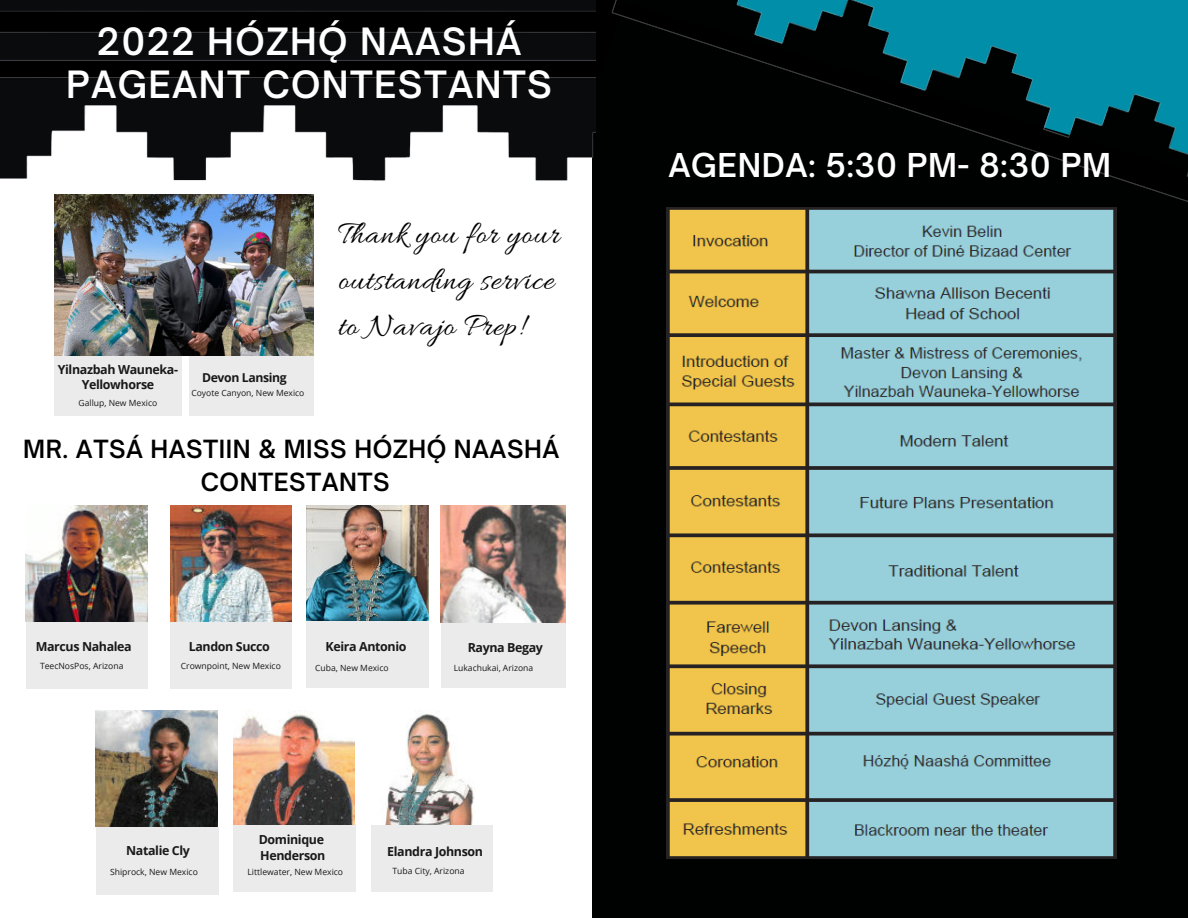
<style>
.page{position:relative;width:1188px;height:918px;background:#fff}
.page>*{position:absolute;margin:0;border:0;box-sizing:border-box;transform-origin:0 0}
.t1{font:600 36px/42.8px "Open Sauce One";letter-spacing:.04em;color:#fff;text-align:center}
.t2{font:33px/46.2px "Allura";letter-spacing:.02em;color:#000}
.t3{font:600 31.5px "Open Sauce One";letter-spacing:.02em;color:#fff}
.t4{font:600 24px/32.7px "Open Sauce One";letter-spacing:.02em;color:#000;text-align:center}
.t5{font:700 12.45px/15.6px "Open Sans";letter-spacing:-.03em;color:#191919;text-align:center}
.t6{font:700 12.3px "Open Sans";letter-spacing:-.03em;color:#191919}
.t7{font:8.55px "Open Sans";color:#191919}
</style>
<div class="page">
<div style="left:592px;top:0;width:596px;height:918px;background:#000101"></div>
<img style="left:0;top:0;width:595px;height:216px">
<img style="left:595px;top:0;width:593px;height:213px">
<div style="left:55px;top:346px;width:127px;height:70px;background:#ebebeb"></div>
<div style="left:189px;top:348px;width:125px;height:68px;background:#ebebeb"></div>
<div style="left:26px;top:621px;width:122px;height:68px;background:#ebebeb"></div>
<img style="left:26px;top:505px;width:121px;height:116px">
<div style="left:170px;top:621px;width:122px;height:68px;background:#ebebeb"></div>
<img style="left:170px;top:505px;width:122px;height:116px">
<div style="left:306px;top:620px;width:123px;height:68px;background:#ebebeb"></div>
<img style="left:306px;top:505px;width:123px;height:115px">
<div style="left:441px;top:621px;width:125px;height:67px;background:#ebebeb"></div>
<img style="left:441px;top:505px;width:125px;height:117px">
<div style="left:234px;top:825px;width:122px;height:67px;background:#ebebeb"></div>
<img style="left:233px;top:714px;width:122px;height:111px">
<div style="left:371px;top:824px;width:122px;height:68px;background:#ebebeb"></div>
<img style="left:371px;top:711px;width:122px;height:114px">
<div style="left:96px;top:827px;width:123px;height:68px;background:#ebebeb"></div>
<img style="left:96px;top:711px;width:121px;height:116px">
<img style="left:55px;top:194px;width:258px;height:161px">
<img style="left:667px;top:208px;width:450px;height:650px">
<svg style="left:331px;top:55px;width:6px;height:8px"></svg>
<h1 class="t1" style="left:66px;top:19px;width:487px">2022 HÓZHÓ NAASHÁ<br>PAGEANT CONTESTANTS</h1>
<h3 class="t5" style="left:58px;top:361px;width:122px">Yilnazbah Wauneka-<br>Yellowhorse</h3>
<p class="t7" style="left:79px;top:397px;width:80px">Gallup, New Mexico</p>
<h3 class="t6" style="left:202px;top:368px;width:86px">Devon Lansing</h3>
<p class="t7" style="left:191px;top:387px;width:115px">Coyote Canyon, New Mexico</p>
<h2 class="t2" style="left:338px;top:213px;width:223px">Thank you for your outstanding service to Navajo Prep!</h2>
<h3 class="t4" style="left:23px;top:432px;width:538px">MR. ATSÁ HASTIIN &amp; MISS HÓZHÓ NAASHÁ<br>CONTESTANTS</h3>
<h3 class="t5" style="left:36px;top:639px;width:98px">Marcus Nahalea</h3>
<p class="t7" style="left:40px;top:660px;width:85px">TeecNosPos, Arizona</p>
<h3 class="t5" style="left:189px;top:639px;width:83px">Landon Succo</h3>
<p class="t7" style="left:181px;top:660px;width:102px">Crownpoint, New Mexico</p>
<h3 class="t5" style="left:326px;top:639px;width:82px">Keira Antonio</h3>
<p class="t7" style="left:315px;top:662px;width:75px">Cuba, New Mexico</p>
<h3 class="t5" style="left:468px;top:640px;width:77px">Rayna Begay</h3>
<p class="t7" style="left:454px;top:662px;width:81px">Lukachukai, Arizona</p>
<h3 class="t5" style="left:126px;top:843px;width:65px">Natalie Cly</h3>
<p class="t7" style="left:110px;top:866px;width:89px">Shiprock, New Mexico</p>
<h3 class="t5" style="left:259px;top:831px;width:68px;text-align:left">Dominique<br>Henderson</h3>
<p class="t7" style="left:248px;top:866px;width:97px">Littlewater, New Mexico</p>
<h3 class="t5" style="left:387px;top:843px;width:97px">Elandra Johnson</h3>
<p class="t7" style="left:393px;top:865px;width:74px">Tuba City, Arizona</p>
<h3 class="t3" style="left:668px;top:144px;width:444px">AGENDA: 5:30 PM- 8:30 PM</h3>
</div>
